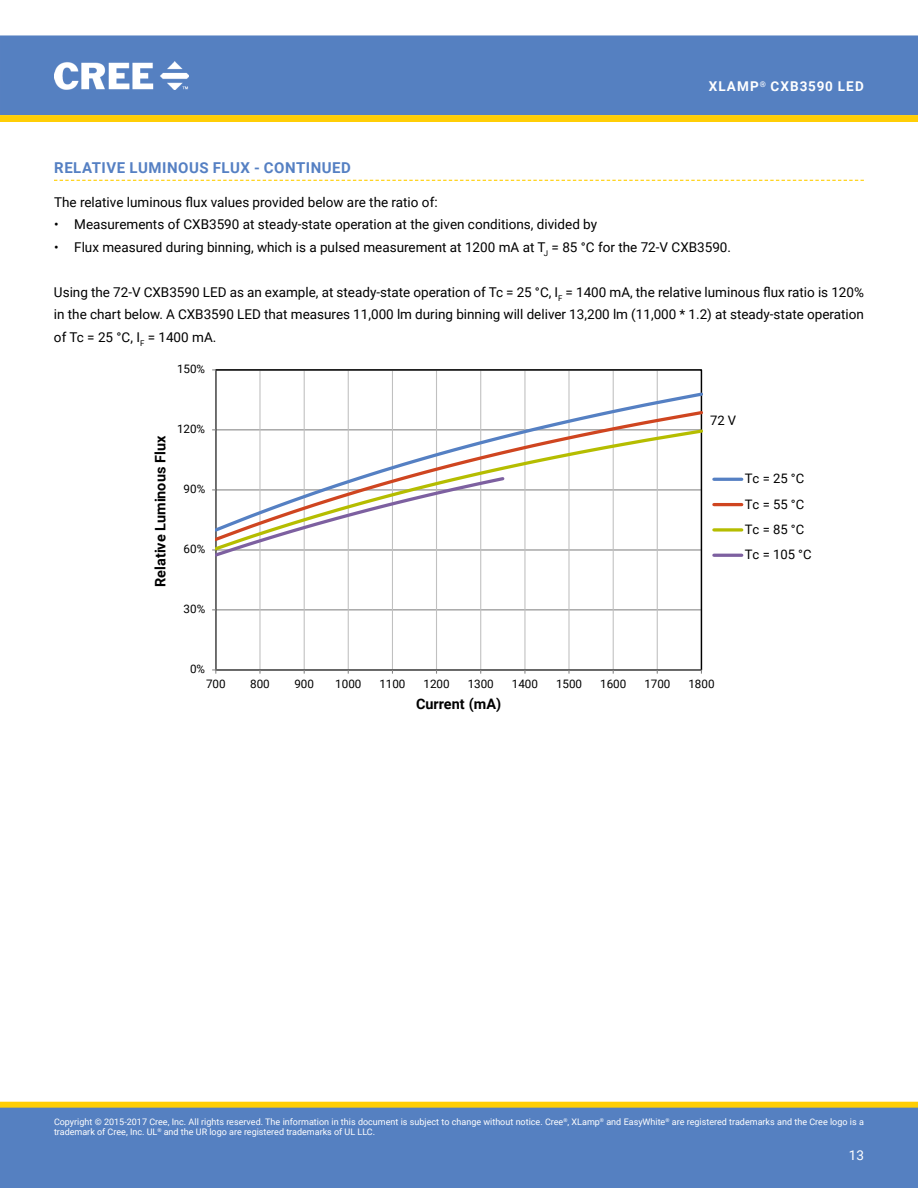
<style>
.page{position:relative;width:918px;height:1188px;background:#fff}
.page>*{position:absolute;margin:0;border:0;box-sizing:border-box;transform-origin:0 0}
.t1{font:700 15px "Roboto";letter-spacing:.035em;color:#5580c3}
.t2{font:700 14.4px "Roboto";color:#000}
.t3{font:13.5px/22.5px "Roboto";color:#000;text-align:justify}
.t4{font:700 13.5px "Roboto";letter-spacing:.085em;color:#fff}
.t5{font:13.5px "Roboto";color:#fff}
.t6{font:13.05px/25.3px "Roboto";color:#000}
.t7{font:11.7px "Roboto";letter-spacing:-.01em;color:#000}
.t8{font:9px/10.8px "Roboto";color:#fff}
</style>
<div class="page">
<div style="left:0;top:35px;width:918px;height:80px;background:#5580c1"></div>
<img style="left:55px;top:62px;width:134px;height:28px">
<div style="left:1px;top:1102px;width:916px;height:6px;background:#ffce06"></div>
<div style="left:0;top:1102px;width:918px;height:6px;border:1px solid #ffce06"></div>
<div style="left:0;top:1108px;width:918px;height:80px;background:#5580c1"></div>
<svg style="left:0;top:115px;width:918px;height:7px;background:#fece08"></svg>
<svg style="left:54px;top:180px;width:810px;height:1px"></svg>
<hr style="left:216px;top:609px;width:485px;height:1px;background:#868686">
<hr style="left:259px;top:370px;width:2px;height:300px;background:#c0c0c0">
<hr style="left:304px;top:370px;width:1px;height:300px;background:#c0c0c0">
<hr style="left:348px;top:370px;width:1px;height:300px;background:#c0c0c0">
<hr style="left:392px;top:370px;width:1px;height:300px;background:#c0c0c0">
<hr style="left:436px;top:370px;width:1px;height:300px;background:#c0c0c0">
<hr style="left:480px;top:370px;width:1px;height:300px;background:#c0c0c0">
<hr style="left:524px;top:370px;width:1px;height:300px;background:#c0c0c0">
<hr style="left:568px;top:370px;width:2px;height:300px;background:#c0c0c0">
<hr style="left:613px;top:370px;width:1px;height:300px;background:#c0c0c0">
<hr style="left:657px;top:370px;width:1px;height:300px;background:#c0c0c0">
<hr style="left:215px;top:370px;width:1px;height:300px;background:#868686">
<hr style="left:216px;top:669px;width:485px;height:1px;background:#868686">
<svg style="left:216px;top:390px;width:487px;height:19px"></svg>
<svg style="left:216px;top:409px;width:487px;height:18px"></svg>
<svg style="left:216px;top:427px;width:487px;height:126px"></svg>
<svg style="left:212px;top:475px;width:295px;height:84px"></svg>
<hr style="left:714px;top:478px;width:28px;height:3px;background:#5580c3">
<hr style="left:714px;top:503px;width:28px;height:3px;background:#cf4520">
<svg style="left:714px;top:528px;width:28px;height:4px"></svg>
<hr style="left:714px;top:554px;width:28px;height:3px;background:#7d60a0">
<p class="t4" style="left:709px;top:77px;width:157px">XLAMP<sup>®</sup> CXB3590 LED</p>
<p class="t1" style="left:54px;top:157px;width:298px">RELATIVE LUMINOUS FLUX - CONTINUED</p>
<p class="t3" style="left:54px;top:190px;width:385px">The relative luminous flux values provided below are the ratio of:</p>
<p class="t3" style="left:54px;top:213px;width:545px">• Measurements of CXB3590 at steady-state operation at the given conditions, divided by</p>
<p class="t3" style="left:54px;top:235px;width:679px">• Flux measured during binning, which is a pulsed measurement at 1200 mA at T<sub>J</sub> = 85 °C for the 72‑V CXB3590.</p>
<p class="t3" style="left:54px;top:280px;width:812px">Using the 72-V CXB3590 LED as an example, at steady-state operation of Tc = 25 °C, I<sub>F</sub> = 1400 mA, the relative luminous flux ratio is 120% in the chart below. A CXB3590 LED that measures 11,000 lm during binning will deliver 13,200 lm (11,000 * 1.2) at steady-state operation of Tc = 25 °C, I<sub>F</sub> = 1400 mA.</p>
<p class="t7" style="left:177px;top:361px;width:30px">150%</p>
<p class="t2" style="left:150px;top:587px;width:153px;rotate:-90deg">RELATIVE LUMINOUS FLUX</p>
<p class="t7" style="left:177px;top:421px;width:30px">120%</p>
<p class="t7" style="left:184px;top:481px;width:23px">90%</p>
<p class="t7" style="left:184px;top:541px;width:23px">60%</p>
<p class="t7" style="left:184px;top:601px;width:23px">30%</p>
<p class="t6" style="left:710px;top:408px;width:28px">72 V</p>
<p class="t6" style="left:745px;top:465px;width:68px">Tc = 25 °C<br>Tc = 55 °C<br>Tc = 85 °C<br>Tc = 105 °C</p>
<p class="t7" style="left:190px;top:661px;width:16px">0%</p>
<p class="t7" style="left:206px;top:676px;width:21px">700</p>
<p class="t7" style="left:250px;top:676px;width:21px">800</p>
<p class="t7" style="left:294px;top:676px;width:21px">900</p>
<p class="t7" style="left:335px;top:676px;width:28px">1000</p>
<p class="t7" style="left:379px;top:676px;width:28px">1100</p>
<p class="t7" style="left:424px;top:676px;width:28px">1200</p>
<p class="t7" style="left:468px;top:676px;width:28px">1300</p>
<p class="t7" style="left:512px;top:676px;width:28px">1400</p>
<p class="t7" style="left:556px;top:676px;width:28px">1500</p>
<p class="t7" style="left:600px;top:676px;width:28px">1600</p>
<p class="t7" style="left:644px;top:676px;width:28px">1700</p>
<p class="t7" style="left:689px;top:676px;width:28px">1800</p>
<p class="t2" style="left:416px;top:694px;width:87px">CURRENT (MA)</p>
<p class="t8" style="left:54px;top:1116px;width:811px">Copyright © 2015-2017 Cree, Inc. All rights reserved. The information in this document is subject to change without notice. Cree<sup>®</sup>, XLamp<sup>®</sup> and EasyWhite<sup>®</sup> are registered trademarks and the Cree logo is a trademark of Cree, Inc. UL<sup>®</sup> and the UR logo are registered trademarks of UL LLC.</p>
<p class="t5" style="left:849px;top:1145px;width:17px">13</p>
</div>
